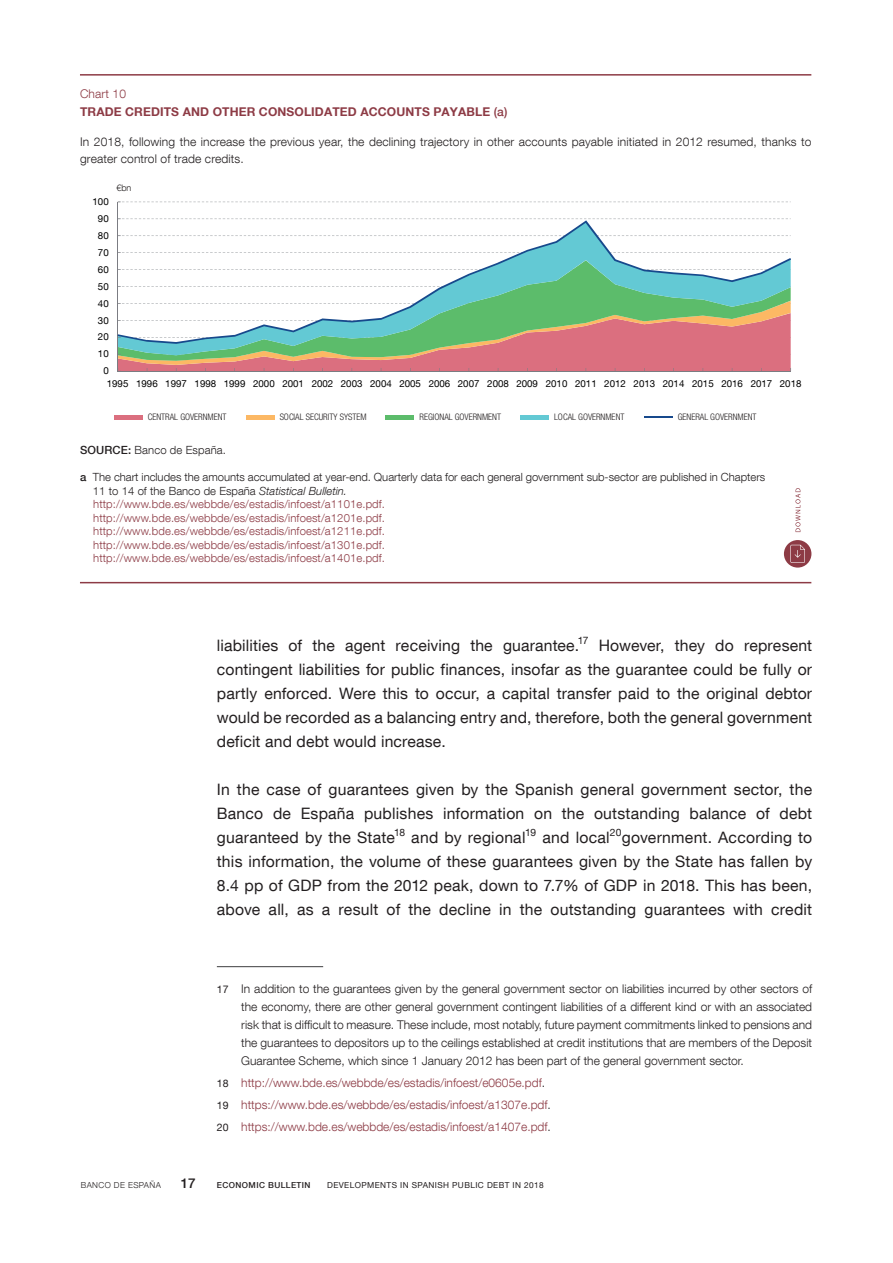
<style>
.page{position:relative;width:893px;height:1263px;background:#fff}
.page>*{position:absolute;margin:0;border:0;box-sizing:border-box;transform-origin:0 0}
.Texto_artículo{font:15.75px/24px "Bd E Neue Helvetica";letter-spacing:.01em;color:#231f20;text-align:justify}
.t1{font:500 13.5px "Bd E Neue Helvetica";color:#231f20}
.Citas_texto{font:300 12px/18px "Bd E Neue Helvetica";letter-spacing:.01em;color:#231f20}
.Citas_texto-2{font:300 12px "Bd E Neue Helvetica";color:#8d3b45}
.t2{font:700 12px "Bd E Neue Helvetica";letter-spacing:.01em;color:#8d3b45}
.t3{font:300 11.25px/13.5px "Bd E Neue Helvetica";letter-spacing:.01em;color:#8d3b45}
.t4{font:300 11.25px "Bd E Neue Helvetica";letter-spacing:.01em;color:#231f20}
.t5{font:9.75px "Bd E Neue Helvetica";color:#010000}
.t6{font:300 condensed 9px "Bd E Neue Helvetica";color:#231f20}
.t7{font:300 9px "Bd E Neue Helvetica";color:#231f20}
.t8{font:8.25px "Bd E Neue Helvetica";letter-spacing:.05em;color:#231f20}
.t9{font:500 8.25px "Bd E Neue Helvetica";letter-spacing:.05em;color:#231f20}
.t10{font:300 8.25px "Bd E Neue Helvetica";letter-spacing:.05em;color:#231f20}
.s1{font-weight:500}
.s2{font-weight:500;color:#231f20}
.s3{color:#231f20}
.s4{font-style:italic;color:#231f20}
.s5{font-weight:400;font-size:10.5px}
.s6{font-weight:400;font-size:10.5px;color:#231f20}
</style>
<div class="page">
<hr style="left:80px;top:74px;width:731px;height:2px;background:#8d3b45">
<hr style="left:80px;top:582px;width:731px;height:1px;background:#8d3b45">
<svg style="left:795px;top:488px;width:5px;height:44px"></svg>
<div style="left:784px;top:540px;width:27px;height:28px;background:#8d3b45;border-radius:50%"></div>
<svg style="left:790px;top:545px;width:15px;height:18px"></svg>
<svg style="left:118px;top:202px;width:673px;height:18px"></svg>
<hr style="left:117px;top:202px;width:1px;height:169px;background:#7b7c82">
<svg style="left:117px;top:335px;width:674px;height:37px;background:#c0867f"></svg>
<svg style="left:118px;top:220px;width:673px;height:124px"></svg>
<div style="left:114px;top:415px;width:28px;height:5px;background:#db6f7f"></div>
<div style="left:246px;top:415px;width:28px;height:5px;background:#fcb864"></div>
<div style="left:385px;top:415px;width:29px;height:5px;background:#5cbc6b"></div>
<div style="left:520px;top:415px;width:29px;height:5px;background:#63c9d4"></div>
<svg style="left:644px;top:417px;width:28px;height:1px"></svg>
<hr style="left:217px;top:966px;width:106px;height:1px;background:#3e3e3f">
<p class="Citas_texto-2" style="left:80px;top:87px;width:47px">Chart 10</p>
<p class="t2" style="left:80px;top:104px;width:429px">TRADE CREDITS AND OTHER CONSOLIDATED ACCOUNTS PAYABLE <span class="s1">(a)</span></p>
<p class="Citas_texto" style="left:80px;top:134px;width:733px;line-height:16.5px">In 2018, following the increase the previous year, the declining trajectory in other accounts payable initiated in 2012 resumed, thanks to greater control of trade credits.</p>
<p class="t5" style="left:93px;top:196px;width:18px">100</p>
<p class="t5" style="left:98px;top:212px;width:12px">90</p>
<p class="t5" style="left:98px;top:229px;width:12px">80</p>
<p class="t5" style="left:98px;top:246px;width:12px">70</p>
<p class="t5" style="left:98px;top:263px;width:12px">60</p>
<p class="t5" style="left:98px;top:280px;width:12px">50</p>
<p class="t5" style="left:98px;top:297px;width:12px">40</p>
<p class="t5" style="left:98px;top:314px;width:12px">30</p>
<p class="t5" style="left:98px;top:331px;width:12px">20</p>
<p class="t5" style="left:98px;top:348px;width:12px">10</p>
<p class="t7" style="left:116px;top:182px;width:17px">€bn</p>
<p class="t5" style="left:104px;top:365px;width:7px">0</p>
<p class="t5" style="left:107px;top:377px;width:696px">1995 1996 1997 1998 1999 2000 2001 2002 2003 2004 2005 2006 2007 2008 2009 2010 2011 2012 2013 2014 2015 2016 2017 2018</p>
<p class="t6" style="left:148px;top:412px;width:80px">CENTRAL GOVERNMENT</p>
<p class="t6" style="left:280px;top:412px;width:88px">SOCIAL SECURITY SYSTEM</p>
<p class="t6" style="left:420px;top:412px;width:83px">REGIONAL GOVERNMENT</p>
<p class="t6" style="left:554px;top:412px;width:72px">LOCAL GOVERNMENT</p>
<p class="t6" style="left:678px;top:412px;width:80px">GENERAL GOVERNMENT</p>
<p class="t4" style="left:80px;top:443px;width:147px"><span class="s1">SOURCE:</span> Banco de España.</p>
<p class="t3" style="left:93px;top:470px;width:674px;text-indent:-13px"><span class="s2">a</span> <span class="s3">The chart includes the amounts accumulated at year-end. Quarterly data for each general government sub-sector are published in Chapters 11 to 14 of the Banco de España</span> <span class="s4">Statistical Bulletin.<br></span>http://www.bde.es/webbde/es/estadis/infoest/a1101e.pdf.<br>http://www.bde.es/webbde/es/estadis/infoest/a1201e.pdf.<br>http://www.bde.es/webbde/es/estadis/infoest/a1211e.pdf.<br>http://www.bde.es/webbde/es/estadis/infoest/a1301e.pdf.<br>http://www.bde.es/webbde/es/estadis/infoest/a1401e.pdf.</p>
<p class="Texto_artículo" style="left:217px;top:633px;width:597px">liabilities of the agent receiving the guarantee.<sup>17</sup> However, they do represent contingent liabilities for public finances, insofar as the guarantee could be fully or partly enforced. Were this to occur, a capital transfer paid to the original debtor would be recorded as a balancing entry and, therefore, both the general government deficit and debt would increase.</p>
<p class="Texto_artículo" style="left:217px;top:777px;width:597px">In the case of guarantees given by the Spanish general government sector, the Banco de España publishes information on the outstanding balance of debt guaranteed by the State<sup>18</sup> and by regional<sup>19</sup> and local<sup>20</sup>government. According to this information, the volume of these guarantees given by the State has fallen by 8.4 pp of GDP from the 2012 peak, down to 7.7% of GDP in 2018. This has been, above all, as a result of the decline in the outstanding guarantees with credit</p>
<p class="Citas_texto" style="left:241px;top:979px;width:572px;text-align:justify;text-indent:-24px"><span class="s5">17</span> In addition to the guarantees given by the general government sector on liabilities incurred by other sectors of the economy, there are other general government contingent liabilities of a different kind or with an associated risk that is difficult to measure. These include, most notably, future payment commitments linked to pensions and the guarantees to depositors up to the ceilings established at credit institutions that are members of the Deposit Guarantee Scheme, which since 1 January 2012 has been part of the general government sector.</p>
<p class="Citas_texto-2" style="left:217px;top:1075px;width:330px"><span class="s6">18</span> http://www.bde.es/webbde/es/estadis/infoest/e0605e.pdf<span class="s3">.</span></p>
<p class="Citas_texto-2" style="left:217px;top:1097px;width:335px"><span class="s6">19</span> https://www.bde.es/webbde/es/estadis/infoest/a1307e.pdf<span class="s3">.</span></p>
<p class="Citas_texto-2" style="left:217px;top:1120px;width:335px"><span class="s6">20</span> https://www.bde.es/webbde/es/estadis/infoest/a1407e.pdf<span class="s3">.</span></p>
<p class="t10" style="left:81px;top:1180px;width:82px">BANCO DE ESPAÑA</p>
<p class="t1" style="left:181px;top:1175px;width:16px">17</p>
<p class="t9" style="left:217px;top:1180px;width:95px">ECONOMIC BULLETIN</p>
<p class="t8" style="left:327px;top:1180px;width:218px">DEVELOPMENTS IN SPANISH PUBLIC DEBT IN 2018</p>
</div>
